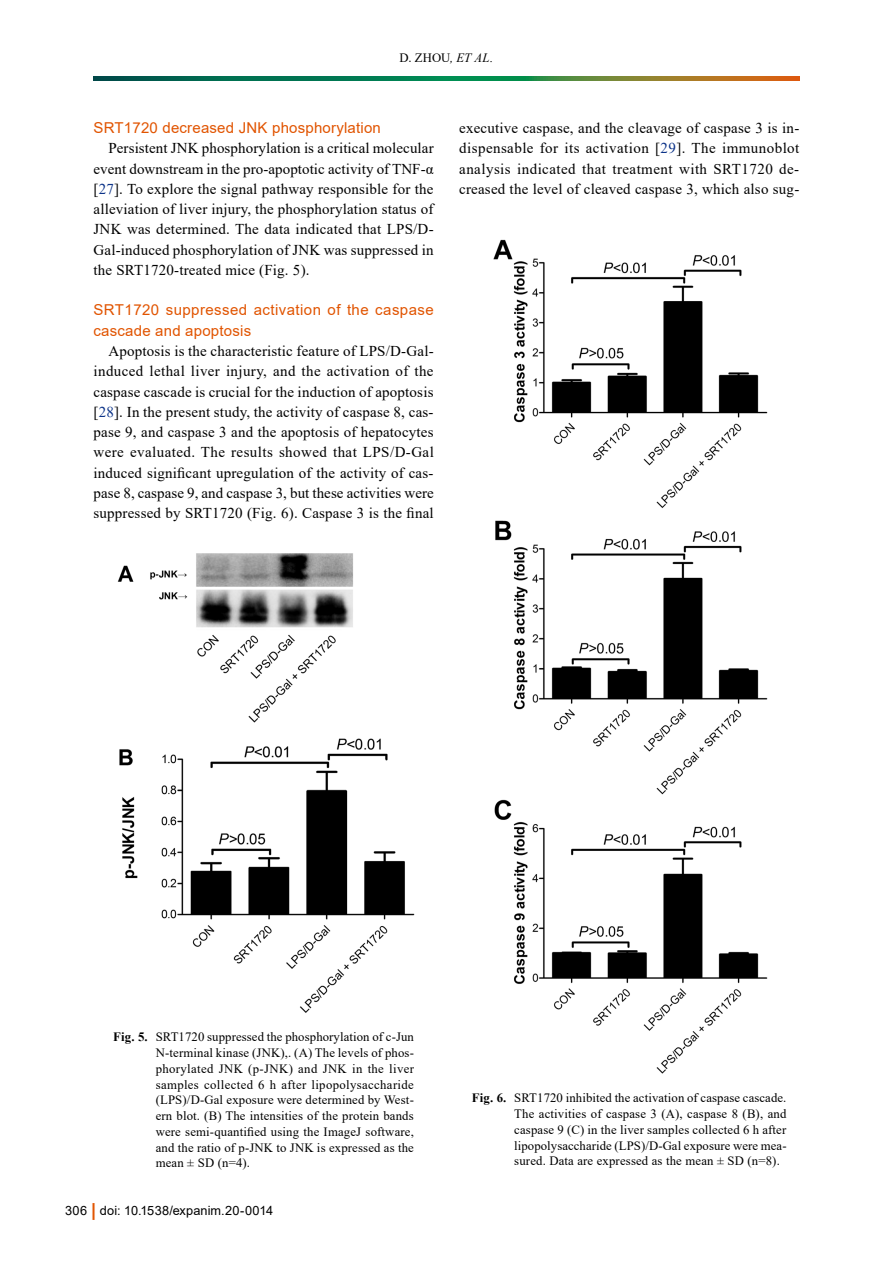
<style>
.page{position:relative;width:893px;height:1263px;background:#fff}
.page>*{position:absolute;margin:0;border:0;box-sizing:border-box;transform-origin:0 0}
.t1{font:15px/20.2px "Times New Roman";letter-spacing:.01em;color:#000;text-align:justify}
.t2{font:15px/20.2px "Arial";letter-spacing:.015em;color:#e15400}
.t3{font:12.75px/15.8px "Times New Roman";letter-spacing:.01em;color:#000;text-align:justify}
.t4{font:12.75px "Arial";letter-spacing:.01em;color:#000}
.s1{font-style:italic}
.s2{color:#0c3388}
.s3{font-weight:700}
.s4{font-weight:700;font-size:18px;color:#e15400}
</style>
<div class="page">
<svg style="left:94px;top:77px;width:705px;height:4px;background:#377842"></svg>
<img style="left:117px;top:553px;width:297px;height:460px">
<img style="left:493px;top:239px;width:275px;height:835px">
<p class="t3" style="left:400px;top:49px;width:95px">D. ZHOU<span class="s1">, ET AL.</span></p>
<p class="t2" style="left:94px;top:118px;width:289px">SRT1720 decreased JNK phosphorylation</p>
<p class="t1" style="left:94px;top:138px;width:342px;text-indent:15px">Persistent JNK phosphorylation is a critical molecular event downstream in the pro-apoptotic activity of TNF-α [<span class="s2">27</span>]. To explore the signal pathway responsible for the alleviation of liver injury, the phosphorylation status of JNK was determined. The data indicated that LPS/D-Gal-induced phosphorylation of JNK was suppressed in the SRT1720-treated mice (Fig. 5).</p>
<p class="t2" style="left:94px;top:300px;width:342px">SRT1720 suppressed activation of the caspase cascade and apoptosis</p>
<p class="t1" style="left:94px;top:340px;width:342px;text-indent:15px">Apoptosis is the characteristic feature of LPS/D-Gal&shy;induced lethal liver injury, and the activation of the caspase cascade is crucial for the induction of apoptosis [<span class="s2">28</span>]. In the present study, the activity of caspase 8, cas&shy;pase 9, and caspase 3 and the apoptosis of hepatocytes were evaluated. The results showed that LPS/D-Gal induced significant upregulation of the activity of cas&shy;pase 8, caspase 9, and caspase 3, but these activities were suppressed by SRT1720 (Fig. 6). Caspase 3 is the final</p>
<p class="t1" style="left:459px;top:118px;width:342px">executive caspase, and the cleavage of caspase 3 is in&shy;dispensable for its activation [<span class="s2">29</span>]. The immunoblot analysis indicated that treatment with SRT1720 de&shy;creased the level of cleaved caspase 3, which also sug-</p>
<p class="t3" style="left:156px;top:1029px;width:260px;text-indent:-42px"><span class="s3">Fig. 5.</span> SRT1720 suppressed the phosphorylation of c-Jun N-terminal kinase (JNK),. (A) The levels of phos&shy;phorylated JNK (p-JNK) and JNK in the liver samples collected 6 h after lipopolysaccharide (LPS)/D-Gal exposure were determined by West&shy;ern blot. (B) The intensities of the protein bands were semi-quantified using the ImageJ software, and the ratio of p-JNK to JNK is expressed as the mean ± SD (n=4).</p>
<p class="t4" style="left:65px;top:1202px;width:210px">306 <span class="s4">|</span> doi: 10.1538/expanim.20-0014</p>
<p class="t3" style="left:514px;top:1090px;width:274px;text-indent:-42px"><span class="s3">Fig. 6.</span> SRT1720 inhibited the activation of caspase cascade.<br>The activities of caspase 3 (A), caspase 8 (B), and caspase 9 (C) in the liver samples collected 6 h after lipopolysaccharide (LPS)/D-Gal exposure were mea&shy;sured. Data are expressed as the mean ± SD (n=8).</p>
</div>
